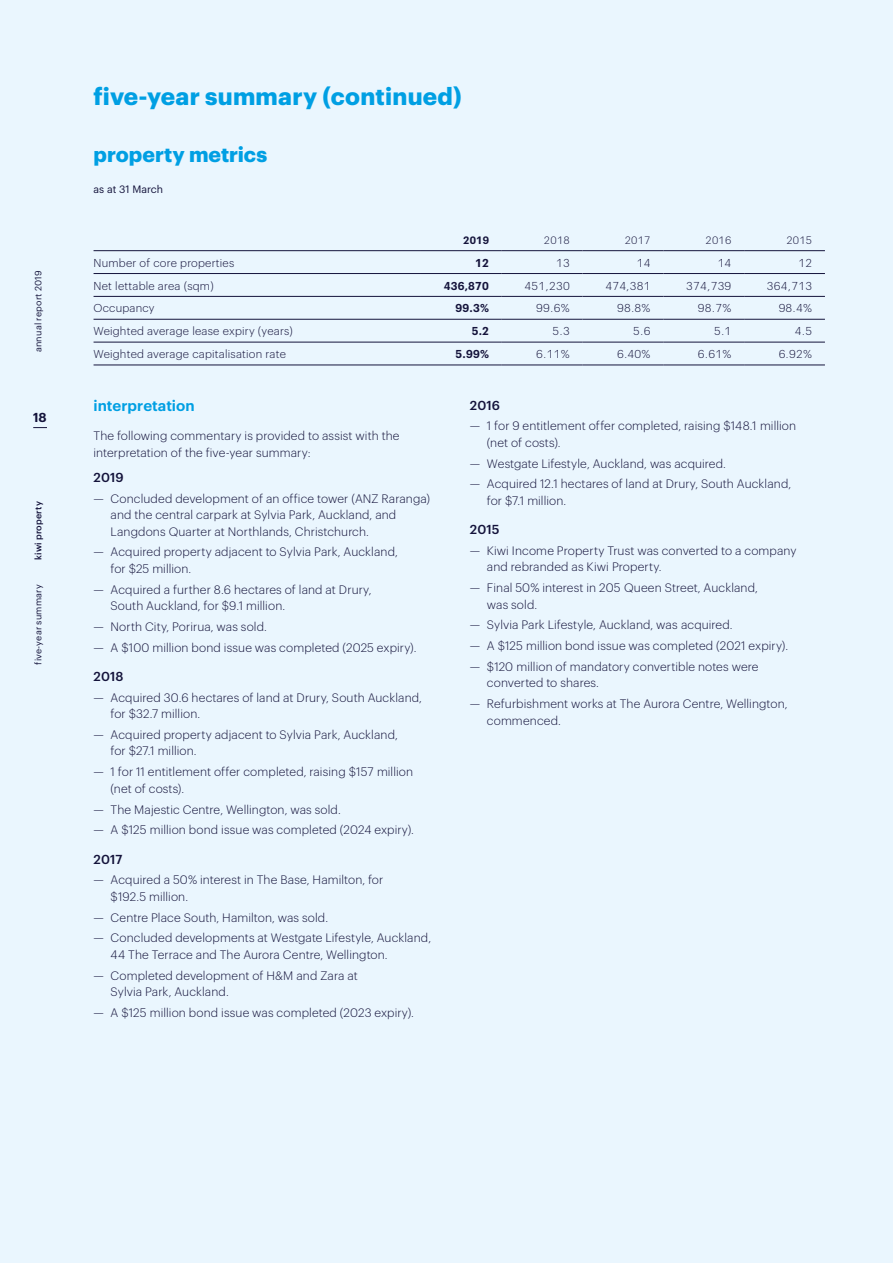
<style>
.page{position:relative;width:893px;height:1263px;background:#eaf6fe}
.page>*{position:absolute;margin:0;border:0;box-sizing:border-box;transform-origin:0 0}
.KPL-Section-Header_L{font:700 24px "Graphik";letter-spacing:.01em;color:#009fe3}
.KPL_Financials_Secti{font:700 21px "Graphik";color:#009fe3}
.KPL_Financials_Heade{font:600 15px "Graphik";color:#009fe3}
.KPL_Financials_Heade-2{font:500 12.75px "Graphik";letter-spacing:.01em;color:#14133b}
.t1{font:600 12.75px "Graphik";color:#14133b}
.KPL_Financials_Body{font:300 12px/16.5px "Graphik";letter-spacing:.01em;color:#14133b}
.KPL_Financials_Table{font:300 11.25px "Graphik";letter-spacing:.02em;color:#14133b}
.KPL_Financials_Table-2{font:600 11.25px "Graphik";letter-spacing:.02em;color:#14133b}
.KPL_Financials_Table-3{font:300 10.5px "Graphik";letter-spacing:.02em;color:#14133b}
.KPL_Financials_Secti-2{font:10.5px "Graphik";color:#14133b}
.KPL_Financials_Table-4{font:600 10.5px "Graphik";color:#14133b}
.KPL-Side-description{font:9px "Graphik";letter-spacing:.02em;color:#14133b}
.t2{font:500 9px "Graphik";letter-spacing:.02em;color:#14133b}
</style>
<div class="page">
<p class="KPL-Side-description" style="left:31px;top:352px;width:83px;rotate:-90deg">annual report 2019</p>
<p class="t1" style="left:33px;top:408px;width:15px">18</p>
<p class="t2" style="left:31px;top:560px;width:60px;rotate:-90deg">kiwi property</p>
<p class="KPL-Side-description" style="left:31px;top:665px;width:82px;rotate:-90deg">five-year summary</p>
<p class="KPL-Section-Header_L" style="left:94px;top:78px;width:370px">five-year summary (continued)</p>
<p class="KPL_Financials_Secti" style="left:94px;top:138px;width:175px">property metrics</p>
<p class="KPL_Financials_Secti-2" style="left:94px;top:181px;width:71px">as at 31 March</p>
<p class="KPL_Financials_Table-4" style="left:463px;top:232px;width:27px">2019</p>
<p class="KPL_Financials_Table-3" style="left:544px;top:232px;width:27px">2018</p>
<p class="KPL_Financials_Table-3" style="left:625px;top:232px;width:27px">2017</p>
<p class="KPL_Financials_Table-3" style="left:706px;top:232px;width:27px">2016</p>
<p class="KPL_Financials_Table-3" style="left:786px;top:232px;width:27px">2015</p>
<p class="KPL_Financials_Table" style="left:94px;top:254px;width:142px">Number of core properties</p>
<p class="KPL_Financials_Table-2" style="left:475px;top:254px;width:15px">12</p>
<p class="KPL_Financials_Table" style="left:556px;top:254px;width:15px">13</p>
<p class="KPL_Financials_Table" style="left:637px;top:254px;width:15px">14</p>
<p class="KPL_Financials_Table" style="left:718px;top:254px;width:15px">14</p>
<p class="KPL_Financials_Table" style="left:798px;top:254px;width:15px">12</p>
<p class="KPL_Financials_Table" style="left:94px;top:277px;width:122px">Net lettable area (sqm)</p>
<p class="KPL_Financials_Table-2" style="left:444px;top:277px;width:47px">436,870</p>
<p class="KPL_Financials_Table" style="left:525px;top:277px;width:47px">451,230</p>
<p class="KPL_Financials_Table" style="left:605px;top:277px;width:47px">474,381</p>
<p class="KPL_Financials_Table" style="left:686px;top:277px;width:47px">374,739</p>
<p class="KPL_Financials_Table" style="left:767px;top:277px;width:47px">364,713</p>
<p class="KPL_Financials_Table" style="left:94px;top:300px;width:63px">Occupancy</p>
<p class="KPL_Financials_Table-2" style="left:455px;top:300px;width:35px">99.3%</p>
<p class="KPL_Financials_Table" style="left:536px;top:300px;width:35px">99.6%</p>
<p class="KPL_Financials_Table" style="left:617px;top:300px;width:35px">98.8%</p>
<p class="KPL_Financials_Table" style="left:698px;top:300px;width:35px">98.7%</p>
<p class="KPL_Financials_Table" style="left:779px;top:300px;width:35px">98.4%</p>
<p class="KPL_Financials_Table" style="left:94px;top:323px;width:201px">Weighted average lease expiry (years)</p>
<p class="KPL_Financials_Table-2" style="left:472px;top:323px;width:19px">5.2</p>
<p class="KPL_Financials_Table" style="left:552px;top:323px;width:19px">5.3</p>
<p class="KPL_Financials_Table" style="left:633px;top:323px;width:19px">5.6</p>
<p class="KPL_Financials_Table" style="left:714px;top:323px;width:19px">5.1</p>
<p class="KPL_Financials_Table" style="left:795px;top:323px;width:19px">4.5</p>
<p class="KPL_Financials_Table" style="left:94px;top:346px;width:194px">Weighted average capitalisation rate</p>
<p class="KPL_Financials_Table-2" style="left:455px;top:345px;width:35px">5.99%</p>
<p class="KPL_Financials_Table" style="left:536px;top:346px;width:35px">6.11%</p>
<p class="KPL_Financials_Table" style="left:617px;top:346px;width:35px">6.40%</p>
<p class="KPL_Financials_Table" style="left:698px;top:346px;width:35px">6.61%</p>
<p class="KPL_Financials_Table" style="left:779px;top:346px;width:35px">6.92%</p>
<p class="KPL_Financials_Heade" style="left:94px;top:394px;width:103px">interpretation</p>
<p class="KPL_Financials_Body" style="left:94px;top:427px;width:308px">The following commentary is provided to assist with the interpretation of the five-year summary:</p>
<p class="KPL_Financials_Heade-2" style="left:94px;top:468px;width:32px">2019</p>
<p class="KPL_Financials_Body" style="left:111px;top:489px;width:321px;text-indent:-17px">— Concluded development of an office tower (ANZ Raranga) and the central carpark at Sylvia Park, Auckland, and<br>Langdons Quarter at Northlands, Christchurch.</p>
<p class="KPL_Financials_Body" style="left:111px;top:543px;width:289px;text-indent:-17px">— Acquired property adjacent to Sylvia Park, Auckland, for $25 million.</p>
<p class="KPL_Financials_Body" style="left:111px;top:580px;width:262px;text-indent:-17px">— Acquired a further 8.6 hectares of land at Drury,<br>South Auckland, for $9.1 million.</p>
<p class="KPL_Financials_Body" style="left:94px;top:617px;width:175px">— North City, Porirua, was sold.</p>
<p class="KPL_Financials_Body" style="left:94px;top:638px;width:324px">— A $100 million bond issue was completed (2025 expiry).</p>
<p class="KPL_Financials_Heade-2" style="left:94px;top:667px;width:32px">2018</p>
<p class="KPL_Financials_Body" style="left:111px;top:688px;width:313px;text-indent:-17px">— Acquired 30.6 hectares of land at Drury, South Auckland, for $32.7 million.</p>
<p class="KPL_Financials_Body" style="left:111px;top:725px;width:289px;text-indent:-17px">— Acquired property adjacent to Sylvia Park, Auckland, for $27.1 million.</p>
<p class="KPL_Financials_Body" style="left:111px;top:763px;width:304px;text-indent:-17px">— 1 for 11 entitlement offer completed, raising $157 million (net of costs).</p>
<p class="KPL_Financials_Body" style="left:94px;top:800px;width:249px">— The Majestic Centre, Wellington, was sold.</p>
<p class="KPL_Financials_Body" style="left:94px;top:821px;width:322px">— A $125 million bond issue was completed (2024 expiry).</p>
<p class="KPL_Financials_Heade-2" style="left:94px;top:849px;width:30px">2017</p>
<p class="KPL_Financials_Body" style="left:111px;top:871px;width:274px;text-indent:-17px">— Acquired a 50% interest in The Base, Hamilton, for $192.5 million.</p>
<p class="KPL_Financials_Body" style="left:94px;top:908px;width:236px">— Centre Place South, Hamilton, was sold.</p>
<p class="KPL_Financials_Body" style="left:111px;top:929px;width:322px;text-indent:-17px">— Concluded developments at Westgate Lifestyle, Auckland,<br>44 The Terrace and The Aurora Centre, Wellington.</p>
<p class="KPL_Financials_Body" style="left:111px;top:966px;width:249px;text-indent:-17px">— Completed development of H&amp;M and Zara at<br>Sylvia Park, Auckland.</p>
<p class="KPL_Financials_Body" style="left:94px;top:1003px;width:322px">— A $125 million bond issue was completed (2023 expiry).</p>
<p class="KPL_Financials_Heade-2" style="left:470px;top:395px;width:32px">2016</p>
<p class="KPL_Financials_Body" style="left:487px;top:417px;width:311px;text-indent:-17px">— 1 for 9 entitlement offer completed, raising $148.1 million (net of costs).</p>
<p class="KPL_Financials_Body" style="left:470px;top:454px;width:258px">— Westgate Lifestyle, Auckland, was acquired.</p>
<p class="KPL_Financials_Body" style="left:487px;top:475px;width:306px;text-indent:-17px">— Acquired 12.1 hectares of land at Drury, South Auckland, for $7.1 million.</p>
<p class="KPL_Financials_Heade-2" style="left:470px;top:520px;width:31px">2015</p>
<p class="KPL_Financials_Body" style="left:487px;top:541px;width:311px;text-indent:-17px">— Kiwi Income Property Trust was converted to a company and rebranded as Kiwi Property.</p>
<p class="KPL_Financials_Body" style="left:487px;top:579px;width:273px;text-indent:-17px">— Final 50% interest in 205 Queen Street, Auckland, was sold.</p>
<p class="KPL_Financials_Body" style="left:470px;top:616px;width:264px">— Sylvia Park Lifestyle, Auckland, was acquired.</p>
<p class="KPL_Financials_Body" style="left:470px;top:637px;width:320px">— A $125 million bond issue was completed (2021 expiry).</p>
<p class="KPL_Financials_Body" style="left:487px;top:657px;width:273px;text-indent:-17px">— $120 million of mandatory convertible notes were converted to shares.</p>
<p class="KPL_Financials_Body" style="left:487px;top:695px;width:302px;text-indent:-17px">— Refurbishment works at The Aurora Centre, Wellington, commenced.</p>
</div>
